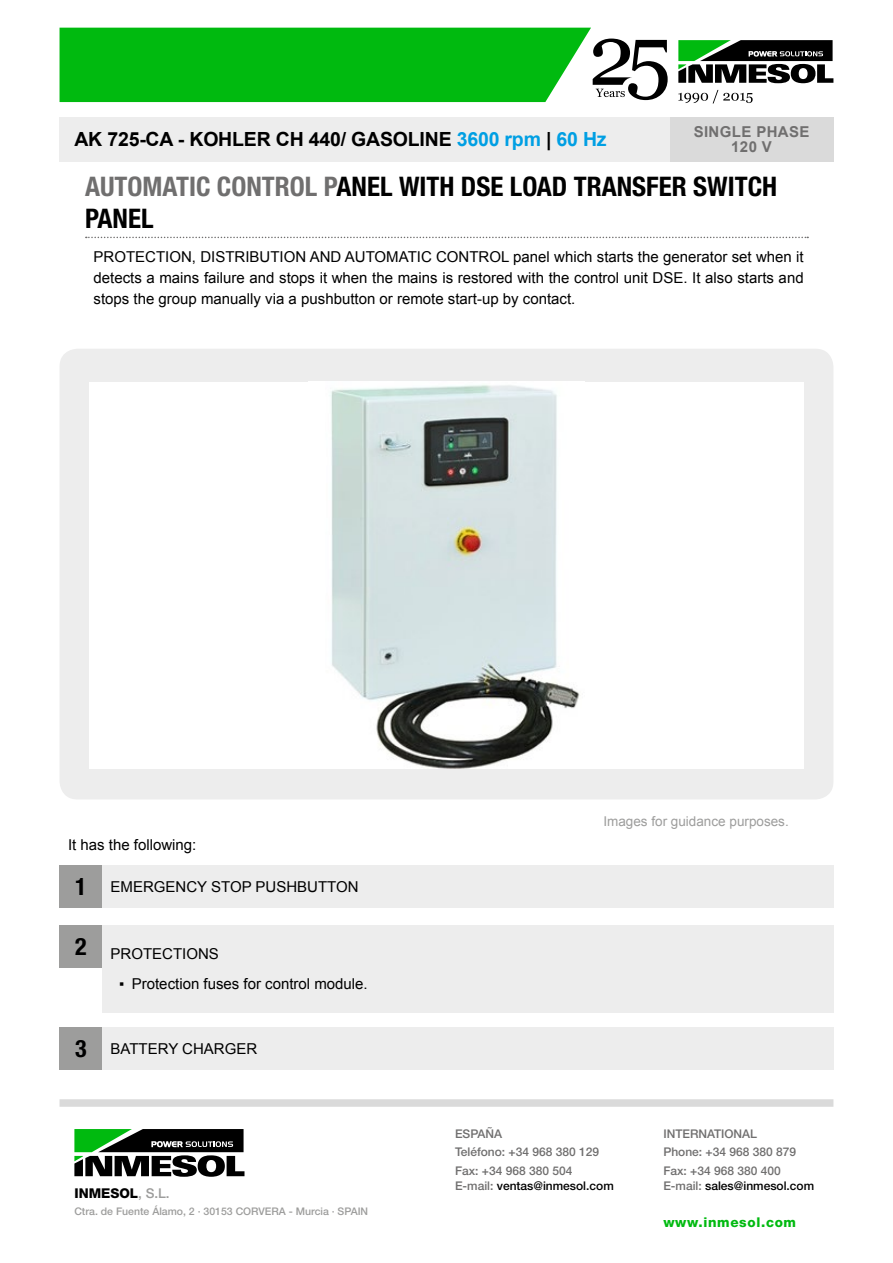
<style>
.page{position:relative;width:893px;height:1263px;background:#fff}
.page>*{position:absolute;margin:0;border:0;box-sizing:border-box;transform-origin:0 0}
.t1{font:700 condensed 27px/32.4px "Helvetica Neue LT Std";color:#000}
.t2{font:700 condensed 24px "Helvetica Neue LT Std";color:#000}
.t3{font:700 19.5px "Arial";letter-spacing:-.01em;color:#000}
.t4{font:15px/21.3px "Arial";color:#000;text-align:justify}
.t5{font:700 15px "Arial";letter-spacing:.025em;color:#706f6f}
.t6{font:13.5px "Arial";color:#9d9d9c}
.t7{font:800 13.5px "Helvetica Neue LT Std";letter-spacing:.05em;color:#01ba10}
.t8{font:800 13.5px "Helvetica Neue LT Std";color:#000}
.t9{font:500 12px/18.6px "Helvetica Neue LT Std";color:#706f6f}
.t10{font:500 12px "Helvetica Neue LT Std";color:#000}
.t11{font:500 10.5px "Helvetica Neue LT Std";color:#9d9d9c}
.s1{color:#009fe3}
.s2{color:#706f6f}
.s3{font-weight:500;color:#9d9d9c}
</style>
<div class="page">
<div style="left:60px;top:1099px;width:773px;height:8px;background:#dadada"></div>
<svg style="left:74px;top:1129px;width:170px;height:48px"></svg>
<svg style="left:678px;top:90px;width:75px;height:13px"></svg>
<svg style="left:678px;top:40px;width:155px;height:43px"></svg>
<svg style="left:60px;top:28px;width:608px;height:74px;background:#20bb2c"></svg>
<div style="left:60px;top:349px;width:773px;height:450px;background:#ededed;border-radius:18px"></div>
<div style="left:102px;top:865px;width:731px;height:43px;background:#ededed"></div>
<div style="left:102px;top:1027px;width:731px;height:42px;background:#ededed"></div>
<div style="left:102px;top:925px;width:731px;height:87px;background:#ededed"></div>
<div style="left:60px;top:865px;width:42px;height:43px;background:#9d9d9c"></div>
<div style="left:60px;top:925px;width:42px;height:42px;background:#9d9d9c"></div>
<div style="left:60px;top:1027px;width:42px;height:42px;background:#9d9d9c"></div>
<div style="left:89px;top:382px;width:715px;height:387px;background:#fff"></div>
<img style="left:330px;top:385px;width:250px;height:384px">
<svg style="left:86px;top:237px;width:722px;height:1px"></svg>
<div style="left:670px;top:117px;width:163px;height:45px;background:#dadada"></div>
<div style="left:60px;top:117px;width:610px;height:45px;background:#ededed"></div>
<p class="t5" style="left:694px;top:122px;width:117px">SINGLE PHASE</p>
<h3 class="t3" style="left:74px;top:127px;width:534px">AK 725-CA - KOHLER CH 440/ GASOLINE <span class="s1">3600 rpm</span> | <span class="s1">60 Hz</span></h3>
<p class="t5" style="left:731px;top:137px;width:42px">120 V</p>
<h1 class="t1" style="left:85px;top:170px;width:694px"><span class="s2">AUTOMATIC CONTROL P</span>ANEL WITH DSE LOAD TRANSFER SWITCH<br>PANEL</h1>
<p class="t4" style="left:94px;top:246px;width:712px">PROTECTION, DISTRIBUTION AND AUTOMATIC CONTROL panel which starts the generator set when it detects a mains failure and stops it when the mains is restored with the control unit DSE. It also starts and stops the group manually via a pushbutton or remote start-up by contact.</p>
<p class="t4" style="left:68px;top:834px;width:130px">It has the following:</p>
<p class="t4" style="left:111px;top:876px;width:250px">EMERGENCY STOP PUSHBUTTON</p>
<h2 class="t2" style="left:75px;top:872px;width:13px">1</h2>
<h2 class="t2" style="left:75px;top:932px;width:13px">2</h2>
<h2 class="t2" style="left:75px;top:1034px;width:13px">3</h2>
<p class="t4" style="left:111px;top:943px;width:110px">PROTECTIONS</p>
<p class="t4" style="left:119px;top:973px;width:250px">▪ Protection fuses for control module.</p>
<p class="t4" style="left:111px;top:1038px;width:148px">BATTERY CHARGER</p>
<p class="t8" style="left:74px;top:1185px;width:97px">INMESOL<span class="s3">, S.L.</span></p>
<p class="t11" style="left:74px;top:1205px;width:295px">Ctra. de Fuente Álamo, 2 · 30153 CORVERA - Murcia · SPAIN</p>
<p class="t6" style="left:603px;top:812px;width:187px">Images for guidance purposes.</p>
<p class="t9" style="left:455px;top:1124px;width:146px">ESPAÑA<br>Teléfono: +34 968 380 129<br>Fax: +34 968 380 504</p>
<p class="t10" style="left:455px;top:1178px;width:160px"><span class="s2">E-mail:</span> ventas@inmesol.com</p>
<p class="t9" style="left:663px;top:1124px;width:134px">INTERNATIONAL<br>Phone: +34 968 380 879<br>Fax: +34 968 380 400</p>
<p class="t10" style="left:663px;top:1178px;width:152px"><span class="s2">E-mail:</span> sales@inmesol.com</p>
<p class="t7" style="left:663px;top:1214px;width:134px">www.inmesol.com</p>
</div>
